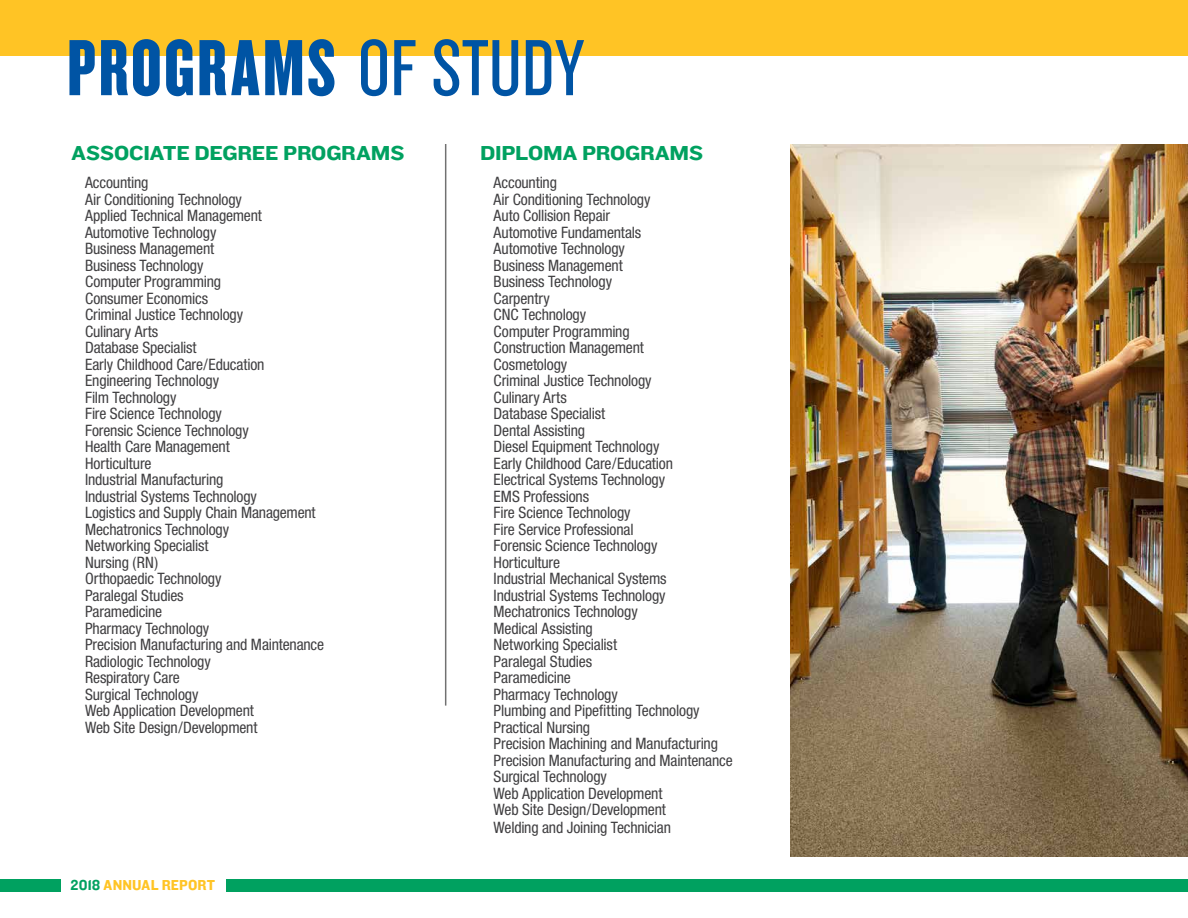
<style>
.page{position:relative;width:1188px;height:918px;background:#fff}
.page>*{position:absolute;margin:0;border:0;box-sizing:border-box;transform-origin:0 0}
.t1{font:82.8px "Knockout HTF68 Full Featherwt";letter-spacing:.03em;color:#0054a4}
.t2{font:21px "Knockout HTF52 Cruiserweight";letter-spacing:-.01em;color:#00a160}
.t3{font:condensed 15.75px/16.5px "Helvetica Neue";letter-spacing:-.01em;color:#414042}
.t4{font:15px "Knockout HTF51 Middleweight";letter-spacing:.005em;color:#ffc425}
.s1{font-family:"Knockout HTF28 Junior Featherwt"}
.s2{color:#00a160}
</style>
<div class="page">
<div style="left:0;top:0;width:1188px;height:56px;background:#ffc425"></div>
<img style="left:791px;top:144px;width:397px;height:713px">
<hr style="left:445px;top:144px;width:1px;height:562px;background:#000">
<div style="left:226px;top:879px;width:962px;height:13px;background:#00a160"></div>
<div style="left:0;top:879px;width:61px;height:13px;background:#00a160"></div>
<h1 class="t1" style="left:67px;top:26px;width:518px">PROGRAMS <span class="s1">OF STUDY</span></h1>
<h2 class="t2" style="left:72px;top:141px;width:334px">ASSOCIATE DEGREE PROGRAMS</h2>
<p class="t3" style="left:85px;top:174px;width:241px">Accounting<br>Air Conditioning Technology<br>Applied Technical Management<br>Automotive Technology<br>Business Management<br>Business Technology<br>Computer Programming<br>Consumer Economics<br>Criminal Justice Technology<br>Culinary Arts<br>Database Specialist<br>Early Childhood Care/Education<br>Engineering Technology<br>Film Technology<br>Fire Science Technology<br>Forensic Science Technology<br>Health Care Management<br>Horticulture<br>Industrial Manufacturing<br>Industrial Systems Technology<br>Logistics and Supply Chain Management<br>Mechatronics Technology<br>Networking Specialist<br>Nursing (RN)<br>Orthopaedic Technology<br>Paralegal Studies<br>Paramedicine<br>Pharmacy Technology<br>Precision Manufacturing and Maintenance<br>Radiologic Technology<br>Respiratory Care<br>Surgical Technology<br>Web Application Development<br>Web Site Design/Development</p>
<p class="t4" style="left:71px;top:877px;width:146px"><span class="s2">2018</span> ANNUAL REPORT</p>
<h2 class="t2" style="left:480px;top:141px;width:225px">DIPLOMA PROGRAMS</h2>
<p class="t3" style="left:494px;top:174px;width:241px">Accounting<br>Air Conditioning Technology<br>Auto Collision Repair<br>Automotive Fundamentals<br>Automotive Technology<br>Business Management<br>Business Technology<br>Carpentry<br>CNC Technology<br>Computer Programming<br>Construction Management<br>Cosmetology<br>Criminal Justice Technology<br>Culinary Arts<br>Database Specialist<br>Dental Assisting<br>Diesel Equipment Technology<br>Early Childhood Care/Education<br>Electrical Systems Technology<br>EMS Professions<br>Fire Science Technology<br>Fire Service Professional<br>Forensic Science Technology<br>Horticulture<br>Industrial Mechanical Systems<br>Industrial Systems Technology<br>Mechatronics Technology<br>Medical Assisting<br>Networking Specialist<br>Paralegal Studies<br>Paramedicine<br>Pharmacy Technology<br>Plumbing and Pipefitting Technology<br>Practical Nursing<br>Precision Machining and Manufacturing<br>Precision Manufacturing and Maintenance<br>Surgical Technology<br>Web Application Development<br>Web Site Design/Development</p>
<p class="t3" style="left:494px;top:820px;width:179px">Welding and Joining Technician</p>
</div>
